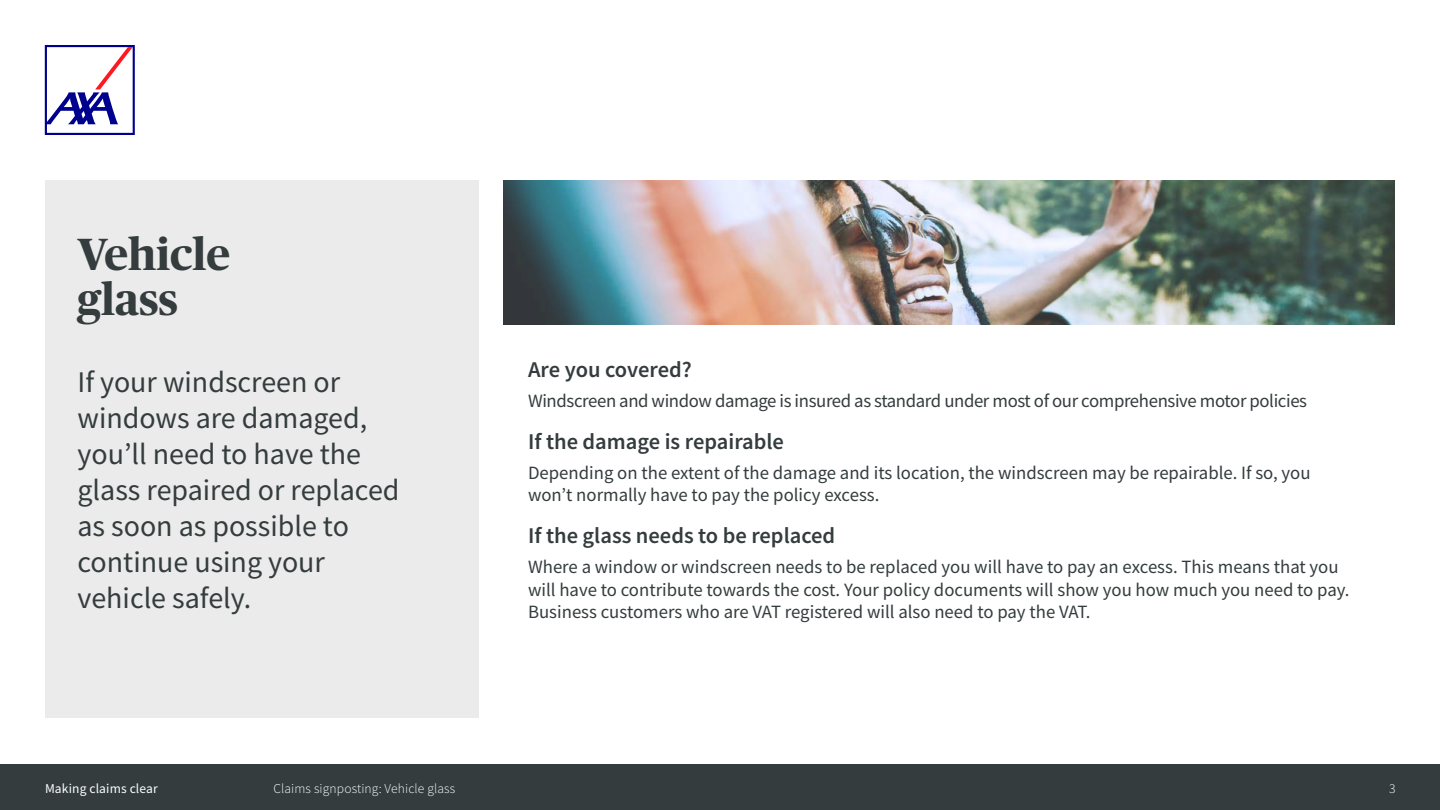
<style>
.page{position:relative;width:1440px;height:810px;background:#fff}
.page>*{position:absolute;margin:0;border:0;box-sizing:border-box;transform-origin:0 0}
.TITLE_-_Page{font:700 45px/45px "Publico Headline";color:#343c3d}
.Subhead_-_Page{font:30px/36px "Source Sans Pro";color:#343c3d}
.Copy_-_Subhead{font:600 22.5px "Source Sans Pro";color:#343c3d}
.Copy_-_25pt{font:18.75px/22.5px "Source Sans Pro";color:#343c3d}
.Copy_-_25pt-2{font:18.75px "Source Sans Pro";letter-spacing:-.02em;color:#343c3d}
.t1{font:300 13.5px "Source Sans Pro";letter-spacing:.01em;color:#fff}
.t2{font:13.5px "Source Sans Pro";letter-spacing:.01em;color:#fff}
</style>
<div class="page">
<div style="left:0;top:765px;width:1440px;height:45px;background:#343c3d"></div>
<div style="left:45px;top:180px;width:433px;height:538px;background:#ebebeb"></div>
<img style="left:503px;top:180px;width:892px;height:144px">
<svg style="left:45px;top:45px;width:90px;height:90px"></svg>
<p class="TITLE_-_Page" style="left:78px;top:229px;width:154px">Vehicle glass</p>
<p class="Subhead_-_Page" style="left:78px;top:363px;width:324px">If your windscreen or windows are damaged, you’ll need to have the glass repaired or replaced as soon as possible to continue using your vehicle safely.</p>
<p class="Copy_-_Subhead" style="left:528px;top:355px;width:165px">Are you covered?</p>
<p class="Copy_-_25pt-2" style="left:528px;top:389px;width:781px">Windscreen and window damage is insured as standard under most of our comprehensive motor policies</p>
<p class="Copy_-_Subhead" style="left:528px;top:427px;width:257px">If the damage is repairable</p>
<p class="Copy_-_25pt" style="left:528px;top:461px;width:784px">Depending on the extent of the damage and its location, the windscreen may be repairable. If so, you won’t normally have to pay the policy excess.</p>
<p class="Copy_-_Subhead" style="left:528px;top:521px;width:309px">If the glass needs to be replaced</p>
<p class="Copy_-_25pt" style="left:528px;top:556px;width:823px">Where a window or windscreen needs to be replaced you will have to pay an excess. This means that you will have to contribute towards the cost. Your policy documents will show you how much you need to pay.<br>Business customers who are VAT registered will also need to pay the VAT.</p>
<p class="t2" style="left:45px;top:779px;width:114px">Making claims clear</p>
<p class="t1" style="left:273px;top:780px;width:183px">Claims signposting: Vehicle glass</p>
<p class="t1" style="left:1389px;top:780px;width:8px">3</p>
</div>
